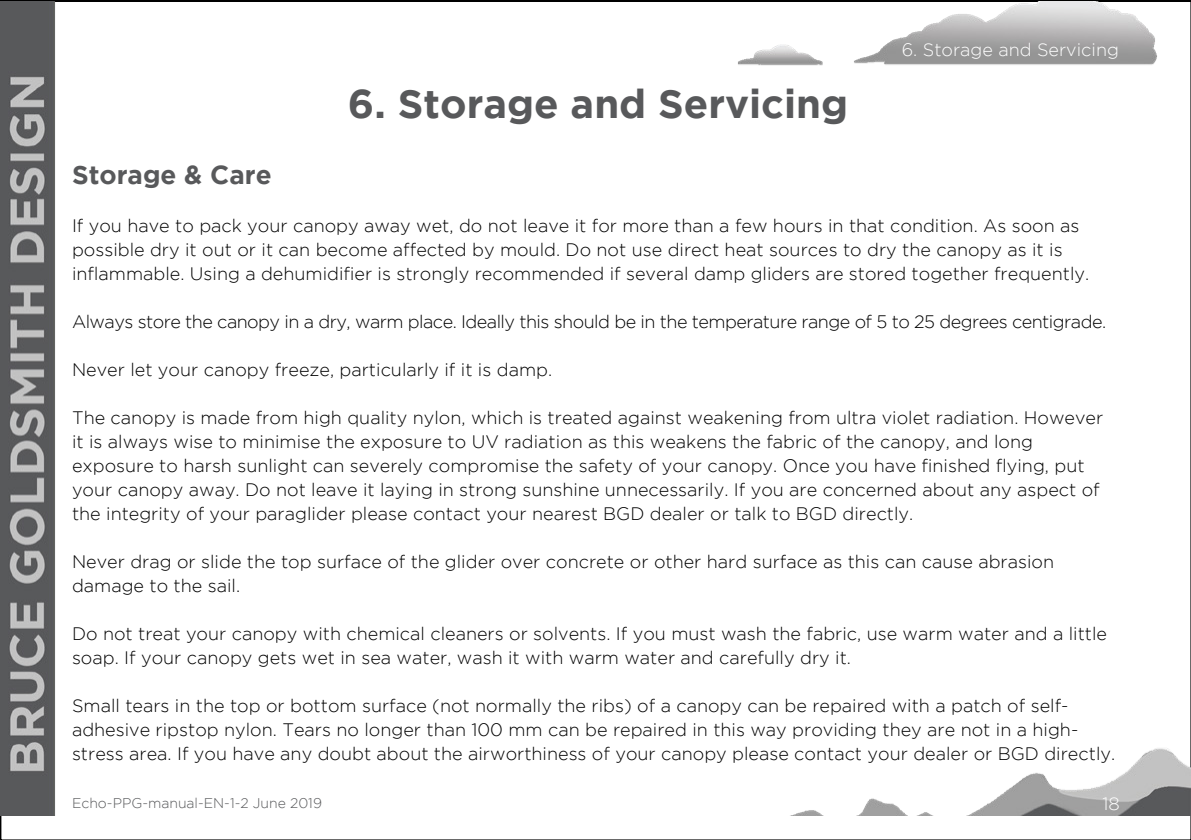
<style>
.page{position:relative;width:1191px;height:840px;background:#fff}
.page>*{position:absolute;margin:0;border:0;box-sizing:border-box;transform-origin:0 0}
.t1{font:700 40px "Gotham";color:#58595b}
.t2{font:700 26px "Gotham";color:#58595b}
.t3{font:300 18px/24px "Gotham";color:#000}
.t4{font:300 18px "Gotham";letter-spacing:-.03em;color:#000}
.t5{font:300 18px "Gotham";color:#fff}
.t6{font:300 14px "Gotham";color:#58595b}
</style>
<div class="page">
<img style="left:0;top:1px;width:1191px;height:813px">
<h1 class="t1" style="left:348px;top:80px;width:501px">6. Storage and Servicing</h1>
<p class="t5" style="left:901px;top:39px;width:219px">6. Storage and Servicing</p>
<h2 class="t2" style="left:72px;top:159px;width:201px">Storage &amp; Care</h2>
<p class="t3" style="left:72px;top:213px;width:1018px">If you have to pack your canopy away wet, do not leave it for more than a few hours in that condition. As soon as possible dry it out or it can become affected by mould. Do not use direct heat sources to dry the canopy as it is inflammable. Using a dehumidifier is strongly recommended if several damp gliders are stored together frequently.</p>
<p class="t4" style="left:72px;top:311px;width:1035px">Always store the canopy in a dry, warm place. Ideally this should be in the temperature range of 5 to 25 degrees centigrade.</p>
<p class="t3" style="left:72px;top:357px;width:481px">Never let your canopy freeze, particularly if it is damp.</p>
<p class="t3" style="left:72px;top:405px;width:1032px">The canopy is made from high quality nylon, which is treated against weakening from ultra violet radiation. However it is always wise to minimise the exposure to UV radiation as this weakens the fabric of the canopy, and long exposure to harsh sunlight can severely compromise the safety of your canopy. Once you have finished flying, put your canopy away. Do not leave it laying in strong sunshine unnecessarily. If you are concerned about any aspect of the integrity of your paraglider please contact your nearest BGD dealer or talk to BGD directly.</p>
<p class="t3" style="left:72px;top:549px;width:983px">Never drag or slide the top surface of the glider over concrete or other hard surface as this can cause abrasion damage to the sail.</p>
<p class="t3" style="left:72px;top:621px;width:1036px">Do not treat your canopy with chemical cleaners or solvents. If you must wash the fabric, use warm water and a little soap. If your canopy gets wet in sea water, wash it with warm water and carefully dry it.</p>
<p class="t3" style="left:72px;top:693px;width:1044px">Small tears in the top or bottom surface (not normally the ribs) of a canopy can be repaired with a patch of self&shy;adhesive ripstop nylon. Tears no longer than 100 mm can be repaired in this way providing they are not in a high&shy;stress area. If you have any doubt about the airworthiness of your canopy please contact your dealer or BGD directly.</p>
<p class="t6" style="left:72px;top:795px;width:251px">Echo-PPG-manual-EN-1-2 June 2019</p>
<p class="t5" style="left:1102px;top:793px;width:19px">18</p>
</div>
